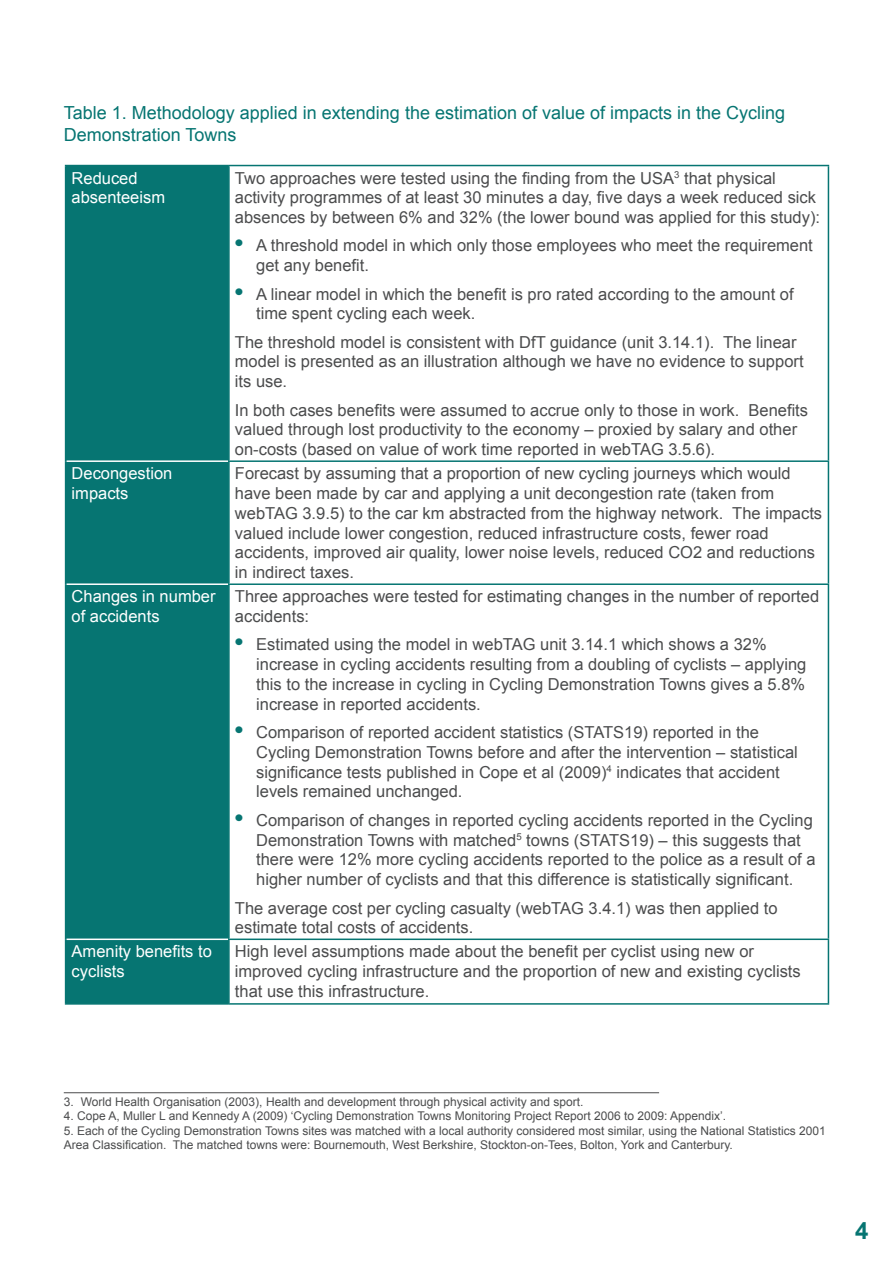
<style>
.page{position:relative;width:893px;height:1263px;background:#fff}
.page>*{position:absolute;margin:0;border:0;box-sizing:border-box;transform-origin:0 0}
.t1{font:700 24px "Arial";color:#067572}
.Small_subheadings{font:18px/21.6px "Arial";color:#067572}
.Bulletted{font:16.5px/19.8px "Arial";color:#4b4c4d}
.t2{font:16.5px/19.8px "Arial";color:#fff}
.Cross_refs{font:12px/14.4px "Arial";color:#4b4c4d}
.s1{font-weight:700;font-size:24px;color:#067572}
</style>
<div class="page">
<div style="left:66px;top:166px;width:162px;height:837px;background:#067572"></div>
<svg style="left:230px;top:166px;width:598px;height:837px"></svg>
<hr style="left:66px;top:460px;width:162px;height:2px;background:#fff">
<hr style="left:66px;top:583px;width:162px;height:2px;background:#fff">
<hr style="left:66px;top:938px;width:162px;height:2px;background:#fff">
<hr style="left:65px;top:166px;width:1px;height:295px;background:#067572">
<hr style="left:65px;top:165px;width:164px;height:1px;background:#067572">
<hr style="left:228px;top:166px;width:2px;height:294px;background:#067572">
<hr style="left:229px;top:165px;width:600px;height:1px;background:#067572">
<hr style="left:828px;top:166px;width:1px;height:294px;background:#067572">
<hr style="left:65px;top:461px;width:1px;height:123px;background:#067572">
<hr style="left:228px;top:462px;width:2px;height:121px;background:#067572">
<hr style="left:228px;top:460px;width:601px;height:2px;background:#067572">
<hr style="left:828px;top:462px;width:1px;height:121px;background:#067572">
<hr style="left:65px;top:584px;width:1px;height:355px;background:#067572">
<hr style="left:228px;top:585px;width:2px;height:353px;background:#067572">
<hr style="left:228px;top:583px;width:601px;height:2px;background:#067572">
<hr style="left:828px;top:585px;width:1px;height:353px;background:#067572">
<hr style="left:65px;top:939px;width:1px;height:64px;background:#067572">
<hr style="left:65px;top:1003px;width:164px;height:2px;background:#067572">
<hr style="left:228px;top:940px;width:2px;height:63px;background:#067572">
<hr style="left:228px;top:938px;width:601px;height:2px;background:#067572">
<hr style="left:828px;top:940px;width:1px;height:63px;background:#067572">
<hr style="left:229px;top:1003px;width:600px;height:2px;background:#067572">
<hr style="left:64px;top:1092px;width:595px;height:1px;background:#4b4c4d">
<p class="Small_subheadings" style="left:64px;top:102px;width:723px">Table 1. Methodology applied in extending the estimation of value of impacts in the Cycling<br>Demonstration Towns</p>
<p class="t2" style="left:72px;top:168px;width:95px">Reduced absenteeism</p>
<p class="Bulletted" style="left:235px;top:168px;width:587px">Two approaches were tested using the finding from the USA<sup>3</sup> that physical activity programmes of at least 30 minutes a day, five days a week reduced sick absences by between 6% and 32% (the lower bound was applied for this study):</p>
<p class="Bulletted" style="left:256px;top:236px;width:558px;text-indent:-21px"><span class="s1">•</span> A threshold model in which only those employees who meet the requirement get any benefit.</p>
<p class="Bulletted" style="left:256px;top:284px;width:539px;text-indent:-21px"><span class="s1">•</span> A linear model in which the benefit is pro rated according to the amount of time spent cycling each week.</p>
<p class="Bulletted" style="left:235px;top:332px;width:570px">The threshold model is consistent with DfT guidance (unit 3.14.1). The linear model is presented as an illustration although we have no evidence to support its use.</p>
<p class="Bulletted" style="left:235px;top:400px;width:575px">In both cases benefits were assumed to accrue only to those in work. Benefits valued through lost productivity to the economy – proxied by salary and other on-costs (based on value of work time reported in webTAG 3.5.6).</p>
<p class="t2" style="left:72px;top:464px;width:102px">Decongestion impacts</p>
<p class="Bulletted" style="left:235px;top:464px;width:589px">Forecast by assuming that a proportion of new cycling journeys which would have been made by car and applying a unit decongestion rate (taken from webTAG 3.9.5) to the car km abstracted from the highway network. The impacts valued include lower congestion, reduced infrastructure costs, fewer road accidents, improved air quality, lower noise levels, reduced CO2 and reductions in indirect taxes.</p>
<p class="t2" style="left:72px;top:587px;width:145px">Changes in number of accidents</p>
<p class="Bulletted" style="left:235px;top:587px;width:586px">Three approaches were tested for estimating changes in the number of reported accidents:</p>
<p class="Bulletted" style="left:256px;top:635px;width:552px;text-indent:-21px"><span class="s1">•</span> Estimated using the model in webTAG unit 3.14.1 which shows a 32% increase in cycling accidents resulting from a doubling of cyclists – applying this to the increase in cycling in Cycling Demonstration Towns gives a 5.8% increase in reported accidents.</p>
<p class="Bulletted" style="left:256px;top:722px;width:543px;text-indent:-21px"><span class="s1">•</span> Comparison of reported accident statistics (STATS19) reported in the Cycling Demonstration Towns before and after the intervention – statistical significance tests published in Cope et al (2009)<sup>4</sup> indicates that accident levels remained unchanged.</p>
<p class="Bulletted" style="left:256px;top:810px;width:561px;text-indent:-21px"><span class="s1">•</span> Comparison of changes in reported cycling accidents reported in the Cycling Demonstration Towns with matched<sup>5</sup> towns (STATS19) – this suggests that there were 12% more cycling accidents reported to the police as a result of a higher number of cyclists and that this difference is statistically significant.</p>
<p class="Bulletted" style="left:235px;top:898px;width:544px">The average cost per cycling casualty (webTAG 3.4.1) was then applied to estimate total costs of accidents.</p>
<p class="t2" style="left:72px;top:942px;width:142px">Amenity benefits to cyclists</p>
<p class="Bulletted" style="left:235px;top:942px;width:567px">High level assumptions made about the benefit per cyclist using new or improved cycling infrastructure and the proportion of new and existing cyclists that use this infrastructure.</p>
<p class="Cross_refs" style="left:64px;top:1094px;width:521px">3. World Health Organisation (2003), Health and development through physical activity and sport.</p>
<p class="Cross_refs" style="left:64px;top:1109px;width:664px">4. Cope A, Muller L and Kennedy A (2009) ‘Cycling Demonstration Towns Monitoring Project Report 2006 to 2009: Appendix’.</p>
<p class="Cross_refs" style="left:64px;top:1123px;width:764px">5. Each of the Cycling Demonstration Towns sites was matched with a local authority considered most similar, using the National Statistics 2001<br>Area Classification. The matched towns were: Bournemouth, West Berkshire, Stockton-on-Tees, Bolton, York and Canterbury.</p>
<h1 class="t1" style="left:855px;top:1215px;width:15px">4</h1>
</div>
